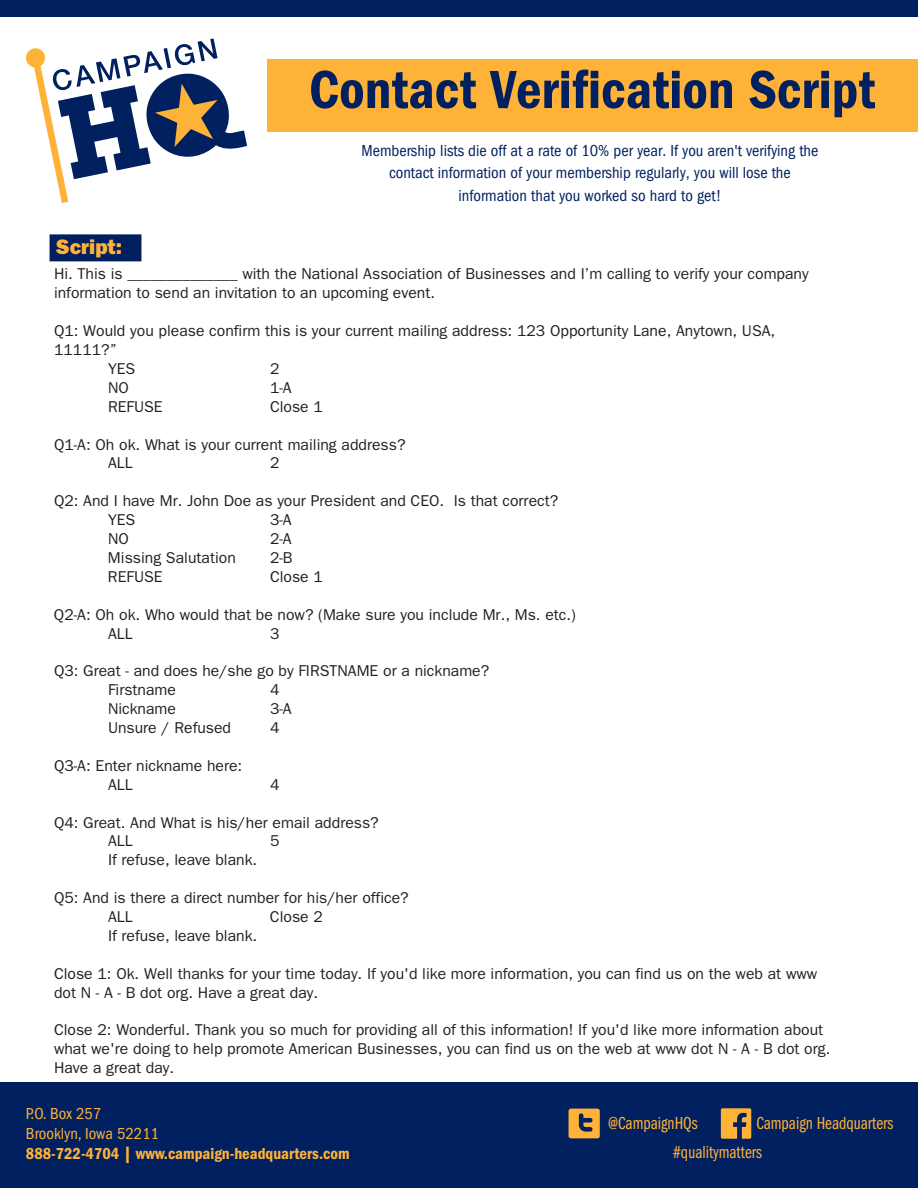
<style>
.page{position:relative;width:918px;height:1188px;background:#fff}
.page>*{position:absolute;margin:0;border:0;box-sizing:border-box;transform-origin:0 0}
.t1{font:55.5px "ITC Franklin Gothic Std Dm Cd";color:#00205f}
.Body{font:21px "ITC Franklin Gothic Std Hvy";color:#ffb238}
.t2{font:18px "ITC Franklin Gothic Std Bk Cp";color:#ffb238}
.t3{font:condensed 16.5px/22.5px "ITC Franklin Gothic Std";color:#00205f;text-align:center}
.t4{font:16.5px "ITC Franklin Gothic Std Dm Cd";color:#ffb238}
.t5{font:condensed 16.5px/19.8px "ITC Franklin Gothic Std";color:#ffb238}
.Body-2{font:15.75px/18.9px "ITC Franklin Gothic Std";color:#231f20}
</style>
<div class="page">
<div style="left:268px;top:59px;width:650px;height:72px;background:#ffb238"></div>
<div style="left:0;top:1083px;width:918px;height:105px;background:#00205f"></div>
<div style="left:0;top:0;width:918px;height:16px;background:#00205f"></div>
<svg style="left:721px;top:1108px;width:30px;height:31px"></svg>
<svg style="left:569px;top:1109px;width:31px;height:29px"></svg>
<svg style="left:26px;top:38px;width:221px;height:165px"></svg>
<div style="left:50px;top:239px;width:91px;height:18px;background:#00205f"></div>
<p class="t1" style="left:309px;top:58px;width:568px">Contact Verification Script</p>
<p class="t3" style="left:361px;top:139px;width:459px">Membership lists die off at a rate of 10% per year. If you aren't verifying the contact information of your membership regularly, you will lose the information that you worked so hard to get!</p>
<p class="Body" style="left:56px;top:235px;width:68px">Script:</p>
<p class="Body-2" style="left:54px;top:265px;width:756px">Hi. This is ______________ with the National Association of Businesses and I’m calling to verify your company information to send an invitation to an upcoming event.</p>
<p class="Body-2" style="left:54px;top:321px;width:723px">Q1: Would you please confirm this is your current mailing address: 123 Opportunity Lane, Anytown, USA,</p>
<p class="Body-2" style="left:54px;top:340px;width:64px">11111?”</p>
<p class="Body-2" style="left:108px;top:359px;width:29px">YES</p>
<p class="Body-2" style="left:270px;top:359px;width:11px">2</p>
<p class="Body-2" style="left:108px;top:378px;width:22px">NO</p>
<p class="Body-2" style="left:270px;top:378px;width:23px">1-A</p>
<p class="Body-2" style="left:108px;top:397px;width:56px">REFUSE</p>
<p class="Body-2" style="left:270px;top:397px;width:54px">Close 1</p>
<p class="Body-2" style="left:108px;top:435px;width:299px;text-indent:-54px">Q1-A: Oh ok. What is your current mailing address?<br>ALL</p>
<p class="Body-2" style="left:270px;top:454px;width:11px">2</p>
<p class="Body-2" style="left:108px;top:492px;width:452px;text-indent:-54px">Q2: And I have Mr. John Doe as your President and CEO. Is that correct?<br>YES</p>
<p class="Body-2" style="left:270px;top:510px;width:23px">3-A</p>
<p class="Body-2" style="left:108px;top:529px;width:22px">NO</p>
<p class="Body-2" style="left:270px;top:529px;width:23px">2-A</p>
<p class="Body-2" style="left:108px;top:548px;width:129px">Missing Salutation</p>
<p class="Body-2" style="left:270px;top:548px;width:24px">2-B</p>
<p class="Body-2" style="left:108px;top:567px;width:56px">REFUSE</p>
<p class="Body-2" style="left:270px;top:567px;width:54px">Close 1</p>
<p class="Body-2" style="left:108px;top:605px;width:469px;text-indent:-54px">Q2-A: Oh ok. Who would that be now? (Make sure you include Mr., Ms. etc.)<br>ALL</p>
<p class="Body-2" style="left:270px;top:624px;width:11px">3</p>
<p class="Body-2" style="left:108px;top:662px;width:383px;text-indent:-54px">Q3: Great - and does he/she go by FIRSTNAME or a nickname?<br>Firstname</p>
<p class="Body-2" style="left:270px;top:681px;width:11px">4</p>
<p class="Body-2" style="left:108px;top:699px;width:70px">Nickname</p>
<p class="Body-2" style="left:270px;top:699px;width:23px">3-A</p>
<p class="Body-2" style="left:108px;top:718px;width:125px">Unsure / Refused</p>
<p class="Body-2" style="left:270px;top:718px;width:11px">4</p>
<p class="Body-2" style="left:108px;top:756px;width:136px;text-indent:-54px">Q3-A: Enter nickname here:<br>ALL</p>
<p class="Body-2" style="left:270px;top:775px;width:11px">4</p>
<p class="Body-2" style="left:108px;top:813px;width:272px;text-indent:-54px">Q4: Great. And What is his/her email address?<br>ALL</p>
<p class="Body-2" style="left:270px;top:832px;width:11px">5</p>
<p class="Body-2" style="left:108px;top:851px;width:151px">If refuse, leave blank.</p>
<p class="Body-2" style="left:108px;top:888px;width:302px;text-indent:-54px">Q5: And is there a direct number for his/her office?<br>ALL</p>
<p class="Body-2" style="left:270px;top:907px;width:54px">Close 2</p>
<p class="Body-2" style="left:108px;top:926px;width:151px">If refuse, leave blank.</p>
<p class="Body-2" style="left:54px;top:964px;width:765px">Close 1: Ok. Well thanks for your time today. If you'd like more information, you can find us on the web at www dot N - A - B dot org. Have a great day.</p>
<p class="Body-2" style="left:54px;top:1021px;width:778px">Close 2: Wonderful. Thank you so much for providing all of this information! If you'd like more information about what we're doing to help promote American Businesses, you can find us on the web at www dot N - A - B dot org.<br>Have a great day.</p>
<p class="t5" style="left:26px;top:1104px;width:135px">P.O. Box 257<br>Brooklyn, Iowa 52211</p>
<p class="t4" style="left:26px;top:1144px;width:325px">888-722-4704 | www.campaign-headquarters.com</p>
<p class="t2" style="left:608px;top:1113px;width:91px">@CampaignHQs</p>
<p class="t2" style="left:756px;top:1113px;width:138px">Campaign Headquarters</p>
<p class="t2" style="left:673px;top:1143px;width:90px">#qualitymatters</p>
</div>
